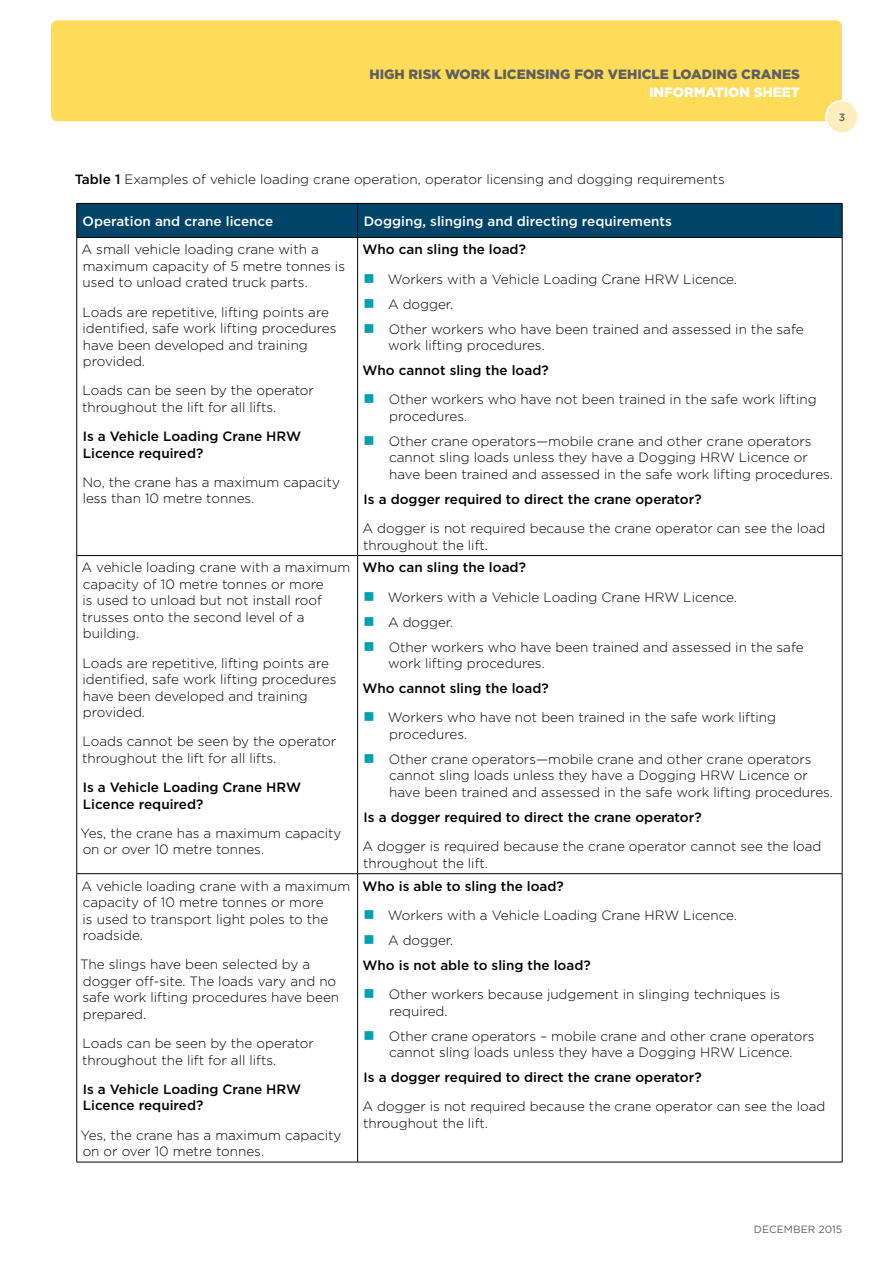
<style>
.page{position:relative;width:893px;height:1263px;background:#fff}
.page>*{position:absolute;margin:0;border:0;box-sizing:border-box;transform-origin:0 0}
.t1{font:300 13.5px/16.5px "Gotham";color:#000}
.t2{font:500 13.5px/16.5px "Gotham";color:#000}
.t3{font:500 13.5px "Gotham";color:#fff}
.t4{font:900 13.5px "Gotham";color:#5e5f61}
.t5{font:900 13.5px "Gotham";color:#fff}
.t6{font:10.5px "Gotham";color:#5e5f61}
.t7{font:500 10.5px "Gotham";color:#5e5f61}
.s1{font-weight:500}
</style>
<div class="page">
<div style="left:51px;top:20px;width:791px;height:101px;background:#ffdb5a;border-radius:6px"></div>
<div style="left:826px;top:101px;width:32px;height:32px;background:#ffeebc;border-radius:50%"></div>
<div style="left:825px;top:100px;width:34px;height:34px;border:2px solid #fff;border-radius:50%"></div>
<div style="left:77px;top:204px;width:765px;height:33px;background:#00446a"></div>
<hr style="left:77px;top:203px;width:281px;height:1px;background:#000">
<hr style="left:76px;top:204px;width:1px;height:33px;background:#000">
<hr style="left:358px;top:203px;width:484px;height:1px;background:#000">
<hr style="left:357px;top:204px;width:1px;height:33px;background:#000">
<hr style="left:842px;top:204px;width:1px;height:33px;background:#000">
<hr style="left:77px;top:237px;width:281px;height:1px;background:#000">
<hr style="left:76px;top:238px;width:1px;height:317px;background:#000">
<hr style="left:358px;top:237px;width:484px;height:1px;background:#000">
<hr style="left:357px;top:238px;width:1px;height:317px;background:#000">
<hr style="left:842px;top:238px;width:1px;height:317px;background:#000">
<hr style="left:77px;top:555px;width:281px;height:1px;background:#000">
<hr style="left:76px;top:556px;width:1px;height:317px;background:#000">
<hr style="left:358px;top:555px;width:484px;height:1px;background:#000">
<hr style="left:357px;top:556px;width:1px;height:317px;background:#000">
<hr style="left:842px;top:556px;width:1px;height:317px;background:#000">
<hr style="left:77px;top:873px;width:281px;height:1px;background:#000">
<hr style="left:76px;top:874px;width:1px;height:288px;background:#000">
<hr style="left:358px;top:873px;width:484px;height:1px;background:#000">
<hr style="left:357px;top:874px;width:1px;height:288px;background:#000">
<hr style="left:842px;top:874px;width:1px;height:288px;background:#000">
<hr style="left:77px;top:1162px;width:281px;height:1px;background:#000">
<hr style="left:358px;top:1162px;width:484px;height:1px;background:#000">
<p class="t4" style="left:369px;top:68px;width:432px">HIGH RISK WORK LICENSING FOR VEHICLE LOADING CRANES</p>
<p class="t5" style="left:649px;top:86px;width:152px">INFORMATION SHEET</p>
<p class="t7" style="left:839px;top:112px;width:8px">3</p>
<p class="t1" style="left:75px;top:172px;width:651px"><span class="s1">Table 1</span> Examples of vehicle loading crane operation, operator licensing and dogging requirements</p>
<p class="t3" style="left:83px;top:215px;width:192px">Operation and crane licence</p>
<p class="t3" style="left:364px;top:215px;width:310px">Dogging, slinging and directing requirements</p>
<p class="t1" style="left:82px;top:242px;width:265px">A small vehicle loading crane with a maximum capacity of 5 metre tonnes is used to unload crated truck parts.</p>
<p class="t1" style="left:83px;top:304px;width:255px">Loads are repetitive, lifting points are identified, safe work lifting procedures have been developed and training provided.</p>
<p class="t1" style="left:82px;top:383px;width:233px">Loads can be seen by the operator throughout the lift for all lifts.</p>
<p class="t2" style="left:83px;top:429px;width:220px">Is a Vehicle Loading Crane HRW<br>Licence required?</p>
<p class="t1" style="left:83px;top:474px;width:259px">No, the crane has a maximum capacity less than 10 metre tonnes.</p>
<p class="t2" style="left:363px;top:242px;width:165px">Who can sling the load?</p>
<p class="t1" style="left:388px;top:267px;width:417px;line-height:25px">Workers with a Vehicle Loading Crane HRW Licence.<br>A dogger.<br>Other workers who have been trained and assessed in the safe</p>
<p class="t1" style="left:388px;top:338px;width:158px">work lifting procedures.</p>
<p class="t2" style="left:363px;top:363px;width:188px">Who cannot sling the load?</p>
<p class="t1" style="left:389px;top:392px;width:429px">Other workers who have not been trained in the safe work lifting procedures.</p>
<p class="t1" style="left:389px;top:433px;width:446px">Other crane operators—mobile crane and other crane operators cannot sling loads unless they have a Dogging HRW Licence or have been trained and assessed in the safe work lifting procedures.</p>
<p class="t2" style="left:364px;top:491px;width:340px">Is a dogger required to direct the crane operator?</p>
<p class="t1" style="left:362px;top:521px;width:464px">A dogger is not required because the crane operator can see the load throughout the lift.</p>
<p class="t1" style="left:82px;top:560px;width:270px">A vehicle loading crane with a maximum capacity of 10 metre tonnes or more<br>is used to unload but not install roof trusses onto the second level of a building.</p>
<p class="t1" style="left:83px;top:655px;width:255px">Loads are repetitive, lifting points are identified, safe work lifting procedures have been developed and training provided.</p>
<p class="t1" style="left:82px;top:734px;width:256px">Loads cannot be seen by the operator throughout the lift for all lifts.</p>
<p class="t2" style="left:83px;top:780px;width:220px">Is a Vehicle Loading Crane HRW<br>Licence required?</p>
<p class="t1" style="left:81px;top:826px;width:263px">Yes, the crane has a maximum capacity on or over 10 metre tonnes.</p>
<p class="t1" style="left:82px;top:878px;width:270px">A vehicle loading crane with a maximum capacity of 10 metre tonnes or more<br>is used to transport light poles to the roadside.</p>
<p class="t1" style="left:80px;top:957px;width:261px">The slings have been selected by a dogger off-site. The loads vary and no safe work lifting procedures have been prepared.</p>
<p class="t1" style="left:82px;top:1036px;width:233px">Loads can be seen by the operator throughout the lift for all lifts.</p>
<p class="t2" style="left:83px;top:1081px;width:220px">Is a Vehicle Loading Crane HRW<br>Licence required?</p>
<p class="t1" style="left:81px;top:1127px;width:263px">Yes, the crane has a maximum capacity on or over 10 metre tonnes.</p>
<p class="t2" style="left:363px;top:560px;width:165px">Who can sling the load?</p>
<p class="t1" style="left:388px;top:585px;width:417px;line-height:25px">Workers with a Vehicle Loading Crane HRW Licence.<br>A dogger.<br>Other workers who have been trained and assessed in the safe</p>
<p class="t1" style="left:388px;top:656px;width:158px">work lifting procedures.</p>
<p class="t2" style="left:363px;top:681px;width:188px">Who cannot sling the load?</p>
<p class="t1" style="left:388px;top:710px;width:390px">Workers who have not been trained in the safe work lifting procedures.</p>
<p class="t1" style="left:389px;top:752px;width:446px">Other crane operators—mobile crane and other crane operators cannot sling loads unless they have a Dogging HRW Licence or have been trained and assessed in the safe work lifting procedures.</p>
<p class="t2" style="left:364px;top:810px;width:340px">Is a dogger required to direct the crane operator?</p>
<p class="t1" style="left:362px;top:839px;width:460px">A dogger is required because the crane operator cannot see the load throughout the lift.</p>
<p class="t2" style="left:363px;top:878px;width:203px">Who is able to sling the load?</p>
<p class="t1" style="left:388px;top:903px;width:351px;line-height:25px">Workers with a Vehicle Loading Crane HRW Licence.<br>A dogger.</p>
<p class="t2" style="left:363px;top:957px;width:230px">Who is not able to sling the load?</p>
<p class="t1" style="left:389px;top:987px;width:393px">Other workers because judgement in slinging techniques is required.</p>
<p class="t1" style="left:389px;top:1028px;width:427px">Other crane operators – mobile crane and other crane operators cannot sling loads unless they have a Dogging HRW Licence.</p>
<p class="t2" style="left:364px;top:1070px;width:340px">Is a dogger required to direct the crane operator?</p>
<p class="t1" style="left:362px;top:1099px;width:464px">A dogger is not required because the crane operator can see the load throughout the lift.</p>
<p class="t6" style="left:754px;top:1224px;width:90px">DECEMBER 2015</p>
</div>
